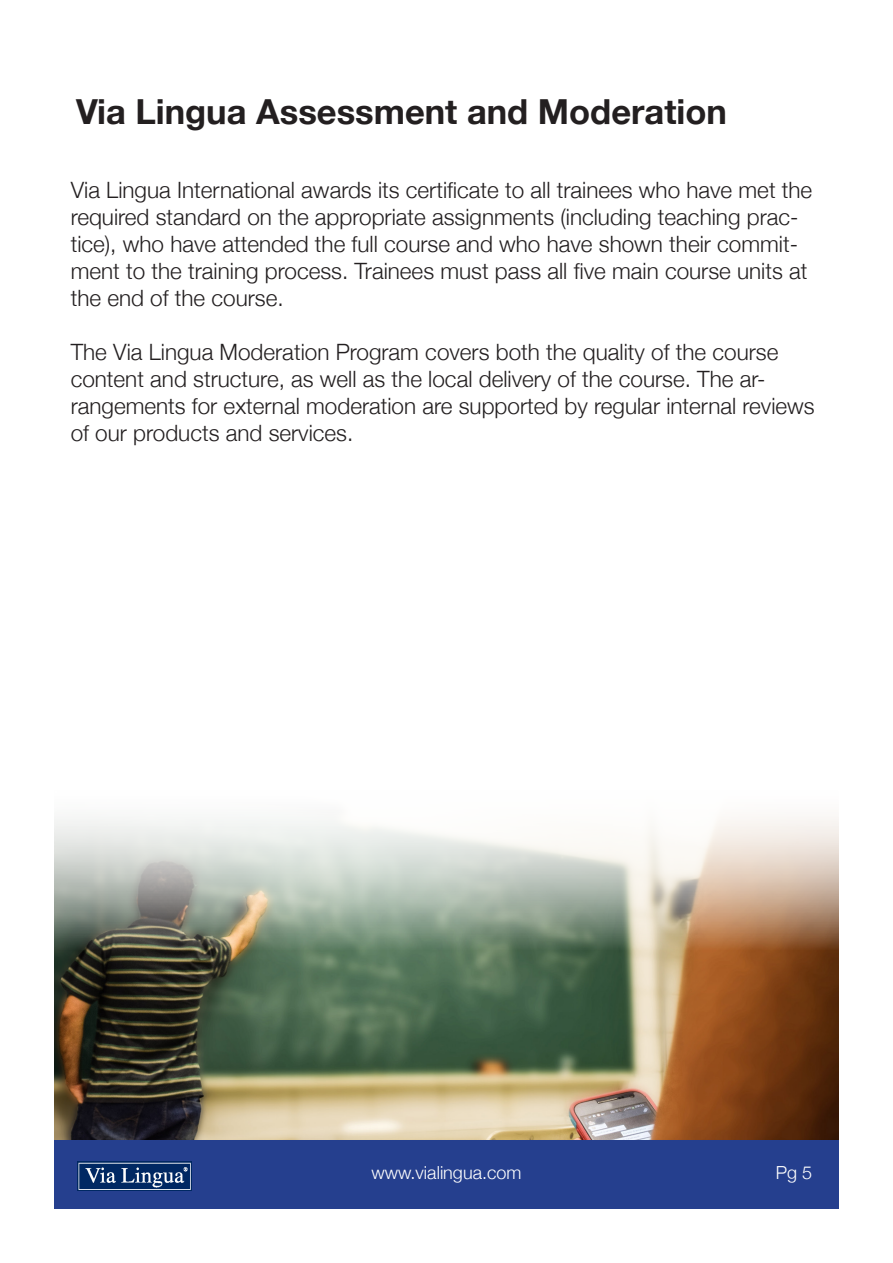
<style>
.page{position:relative;width:893px;height:1263px;background:#fff}
.page>*{position:absolute;margin:0;border:0;box-sizing:border-box;transform-origin:0 0}
.t1{font:700 34.5px "Helvetica Neue";color:#231f20}
.t2{font:300 22.5px/27px "Helvetica Neue";color:#231f20}
.t3{font:300 18px "Helvetica Neue";color:#fff}
</style>
<div class="page">
<div style="left:54px;top:1140px;width:785px;height:69px;background:#253f8e"></div>
<img style="left:54px;top:817px;width:785px;height:323px">
<img style="left:77px;top:1161px;width:114px;height:29px">
<p class="t1" style="left:76px;top:85px;width:652px">Via Lingua Assessment and Moderation</p>
<p class="t2" style="left:71px;top:175px;width:743px">Via Lingua International awards its certificate to all trainees who have met the required standard on the appropriate assignments (including teaching prac&shy;tice), who have attended the full course and who have shown their commit&shy;ment to the training process. Trainees must pass all five main course units at the end of the course.</p>
<p class="t2" style="left:71px;top:337px;width:745px">The Via Lingua Moderation Program covers both the quality of the course content and structure, as well as the local delivery of the course. The ar&shy;rangements for external moderation are supported by regular internal reviews of our products and services.</p>
<p class="t3" style="left:372px;top:1158px;width:151px">www.vialingua.com</p>
<p class="t3" style="left:776px;top:1158px;width:38px">Pg 5</p>
</div>
